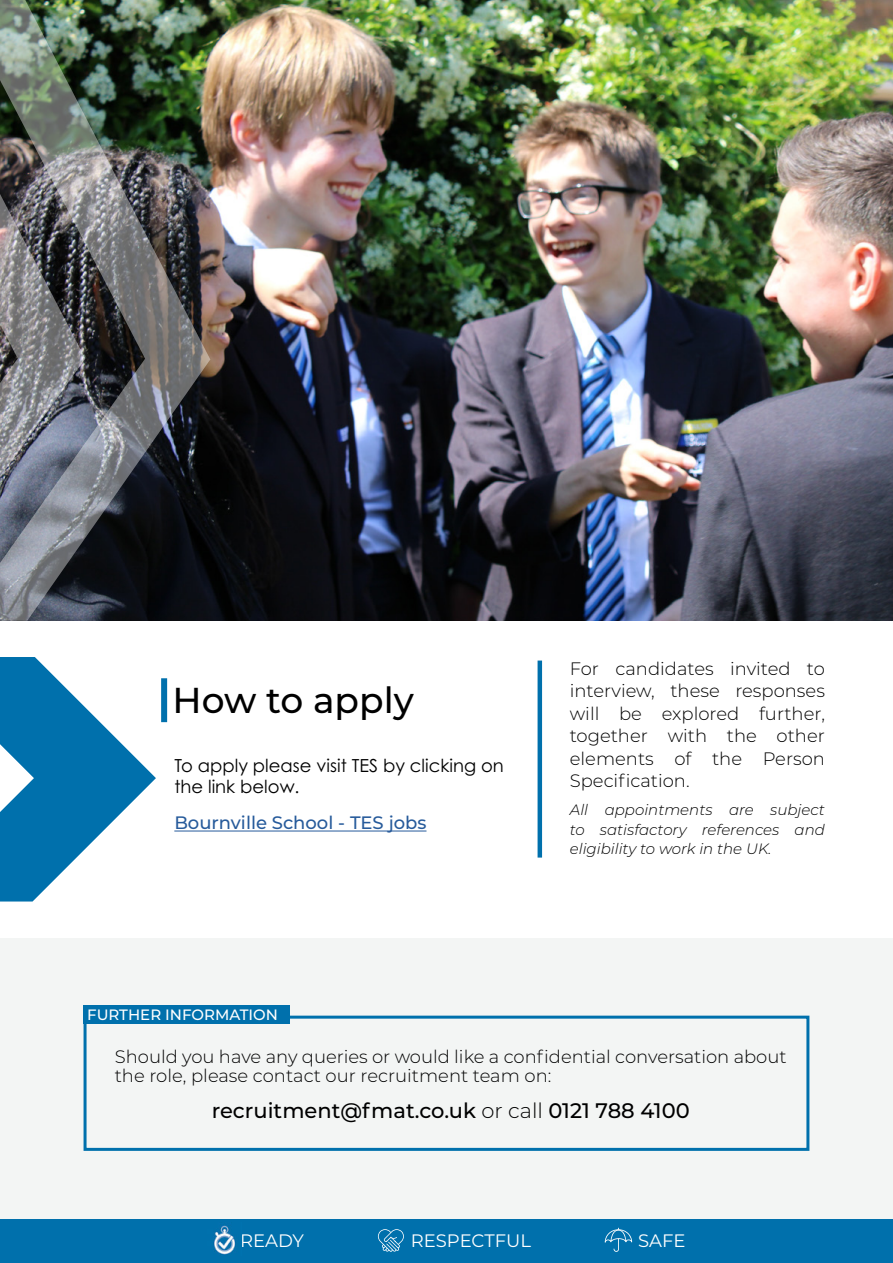
<style>
.page{position:relative;width:893px;height:1263px;background:#fff}
.page>*{position:absolute;margin:0;border:0;box-sizing:border-box;transform-origin:0 0}
.t1{font:500 36px "Montserrat";color:#000}
.t2{font:500 21px "Montserrat";color:#000}
.t3{font:300 18px/22.5px "Montserrat";color:#000;text-align:justify}
.t4{font:18px/21.6px "Century Gothic Pro";color:#000}
.t5{font:500 18px "Montserrat";color:#275b9b}
.t6{font:18px "Montserrat";color:#fff}
.t7{font:italic 300 15px/19.5px "Montserrat";color:#000;text-align:justify}
.t8{font:500 15px "Montserrat";color:#fff}
.s1{font-weight:300}
</style>
<div class="page">
<div style="left:0;top:1216px;width:893px;height:47px;background:#0070ac"></div>
<img style="left:213px;top:1224px;width:23px;height:31px">
<svg style="left:605px;top:1228px;width:27px;height:24px"></svg>
<svg style="left:378px;top:1229px;width:26px;height:23px"></svg>
<img style="left:210px;top:0;width:683px;height:621px">
<div style="left:0;top:938px;width:893px;height:280px;background:#f3f5f4"></div>
<div style="left:84px;top:1016px;width:725px;height:135px;border:3px solid #0070ac"></div>
<hr style="left:174px;top:830px;width:252px;height:1px;background:#275b9b">
<div style="left:161px;top:678px;width:6px;height:44px;background:#0070ac"></div>
<hr style="left:538px;top:660px;width:4px;height:197px;background:#0070ac">
<div style="left:83px;top:1006px;width:206px;height:18px;background:#0070ac"></div>
<svg style="left:0;top:657px;width:156px;height:244px"></svg>
<img style="left:0;top:0;width:210px;height:621px">
<h1 class="t1" style="left:173px;top:675px;width:243px">How to apply</h1>
<p class="t4" style="left:174px;top:754px;width:331px">To apply please visit TES by clicking on the link below.</p>
<p class="t5" style="left:174px;top:810px;width:254px">Bournville School - TES jobs</p>
<p class="t8" style="left:87px;top:1004px;width:192px">FURTHER INFORMATION</p>
<p class="t3" style="left:570px;top:657px;width:257px">For candidates invited to interview, these responses will be explored further, together with the other elements of the Person Specification.</p>
<p class="t7" style="left:570px;top:800px;width:257px">All appointments are subject to satisfactory references and eligibility to work in the UK.</p>
<p class="t3" style="left:115px;top:1046px;width:673px;line-height:19.5px">Should you have any queries or would like a confidential conversation about the role, please contact our recruitment team on:</p>
<p class="t2" style="left:212px;top:1095px;width:479px">recruitment@fmat.co.uk <span class="s1">or call</span> 0121 788 4100</p>
<p class="t6" style="left:240px;top:1228px;width:65px">READY</p>
<p class="t6" style="left:411px;top:1228px;width:122px">RESPECTFUL</p>
<p class="t6" style="left:638px;top:1228px;width:49px">SAFE</p>
</div>
